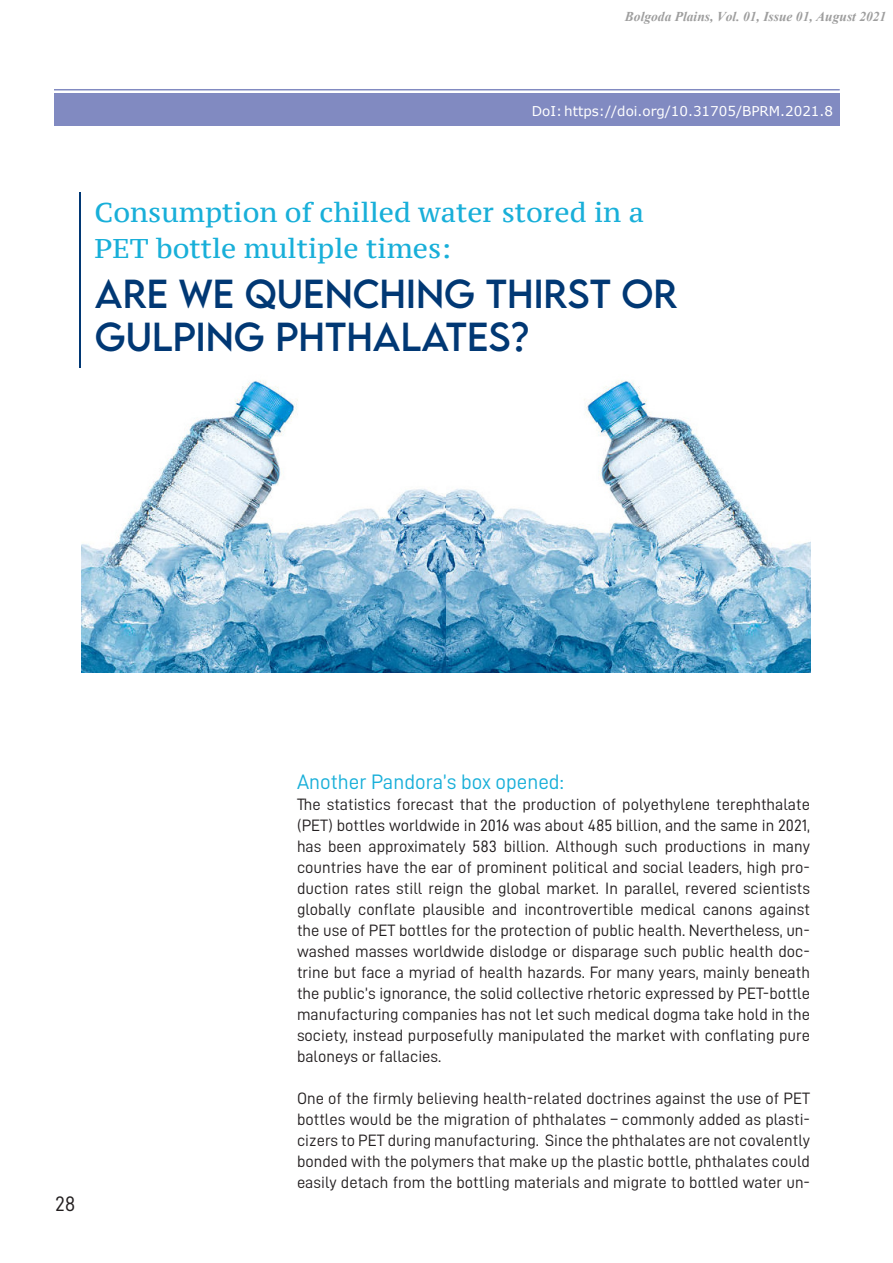
<style>
.page{position:relative;width:893px;height:1263px;background:#fff}
.page>*{position:absolute;margin:0;border:0;box-sizing:border-box;transform-origin:0 0}
.t1{font:36px "LEMONMILK";color:#013874}
.t2{font:27px "PT Serif Caption";color:#18afd9}
.t3{font:21px "D DIN";color:#18afd9}
.t4{font:21px "D DIN";color:#231f20}
.t5{font:16.5px/21px "D DIN";color:#231f20;text-align:justify}
</style>
<div class="page">
<div style="left:54px;top:93px;width:786px;height:33px;background:#818ac1"></div>
<hr style="left:54px;top:89px;width:786px;height:1px;background:#818ac1">
<img style="left:81px;top:380px;width:729px;height:292px">
<hr style="left:79px;top:192px;width:2px;height:176px;background:#013874">
<p class="t2" style="left:94px;top:195px;width:551px">Consumption of chilled water stored in a</p>
<p class="t2" style="left:94px;top:231px;width:358px">PET bottle multiple times:</p>
<p class="t1" style="left:95px;top:271px;width:584px">ARE WE QUENCHING THIRST OR</p>
<p class="t1" style="left:95px;top:314px;width:436px">GULPING PHTHALATES?</p>
<p class="t4" style="left:55px;top:1192px;width:22px">28</p>
<p class="t3" style="left:297px;top:770px;width:268px">Another Pandora’s box opened:</p>
<p class="t5" style="left:297px;top:793px;width:515px">The statistics forecast that the production of polyethylene terephthalate (PET) bottles worldwide in 2016 was about 485 billion, and the same in 2021, has been approximately 583 billion. Although such productions in many countries have the ear of prominent political and social leaders, high pro&shy;duction rates still reign the global market. In parallel, revered scientists globally conflate plausible and incontrovertible medical canons against the use of PET bottles for the protection of public health. Nevertheless, un&shy;washed masses worldwide dislodge or disparage such public health doc&shy;trine but face a myriad of health hazards. For many years, mainly beneath the public’s ignorance, the solid collective rhetoric expressed by PET-bottle manufacturing companies has not let such medical dogma take hold in the society, instead purposefully manipulated the market with conflating pure baloneys or fallacies.</p>
<p class="t5" style="left:297px;top:1087px;width:515px">One of the firmly believing health-related doctrines against the use of PET bottles would be the migration of phthalates – commonly added as plasti&shy;cizers to PET during manufacturing. Since the phthalates are not covalently bonded with the polymers that make up the plastic bottle, phthalates could easily detach from the bottling materials and migrate to bottled water un-</p>
</div>
